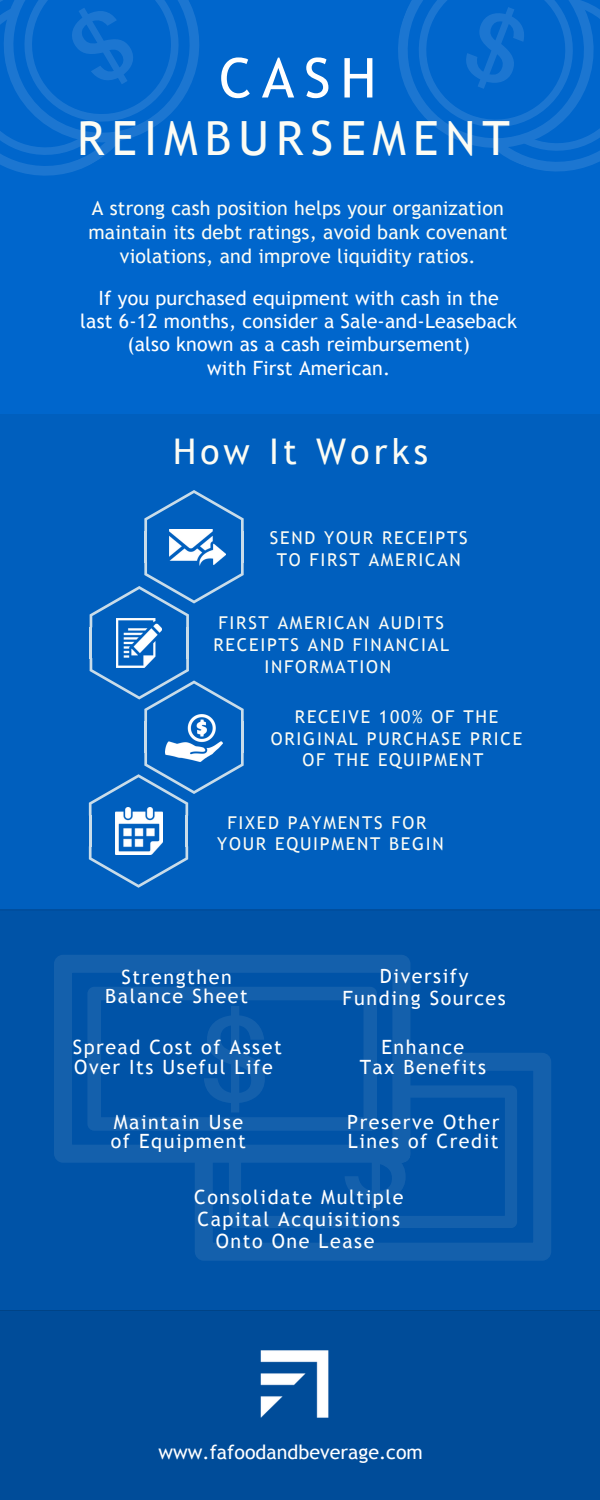
<style>
.page{position:relative;width:600px;height:1500px;background:#06c}
.page>*{position:absolute;margin:0;border:0;box-sizing:border-box;transform-origin:0 0}
.t1{font:55px "Trebuchet MS";color:#fff}
.t2{font:47.2px "Trebuchet MS";letter-spacing:.15em;color:#fcfcf4}
.t3{font:35.4px "Trebuchet MS";letter-spacing:.12em;color:#fcfcf4}
.t4{font:19.7px/19.5px "Trebuchet MS";letter-spacing:.08em;color:#fff;text-align:center}
.t5{font:19.7px/23.2px "Trebuchet MS";letter-spacing:.01em;color:#fff;text-align:center}
.t6{font:19.7px/24px "Trebuchet MS";letter-spacing:.01em;color:#fcfcf4;text-align:center}
.t7{font:19.6px "Trebuchet MS";color:#fff}
.t8{font:17.7px/21.8px "Trebuchet MS";letter-spacing:.1em;color:#fcfcf4;text-align:center}
</style>
<div class="page">
<svg style="left:398px;top:0;width:202px;height:172px"></svg>
<svg style="left:0;top:0;width:199px;height:176px"></svg>
<div style="left:0;top:910px;width:600px;height:401px;background:#0053a7"></div>
<div style="left:0;top:414px;width:600px;height:496px;background:#005fbe"></div>
<svg style="left:144px;top:490px;width:100px;height:41px"></svg>
<hr style="left:144px;top:531px;width:3px;height:31px;background:#fcfcf4">
<hr style="left:241px;top:531px;width:3px;height:31px;background:#fcfcf4">
<img style="left:170px;top:530px;width:56px;height:32px">
<hr style="left:89px;top:815px;width:3px;height:32px;background:#fcfcf4">
<hr style="left:185px;top:815px;width:3px;height:32px;background:#fcfcf4">
<svg style="left:89px;top:846px;width:99px;height:42px"></svg>
<hr style="left:144px;top:722px;width:3px;height:31px;background:#fcfcf4">
<hr style="left:241px;top:722px;width:3px;height:31px;background:#fcfcf4">
<svg style="left:89px;top:753px;width:155px;height:63px"></svg>
<img style="left:165px;top:722px;width:58px;height:39px">
<svg style="left:90px;top:562px;width:154px;height:65px"></svg>
<hr style="left:90px;top:627px;width:2px;height:31px;background:#fcfcf4">
<hr style="left:186px;top:627px;width:3px;height:31px;background:#fcfcf4">
<svg style="left:90px;top:658px;width:154px;height:64px"></svg>
<img style="left:116px;top:619px;width:45px;height:49px">
<div style="left:0;top:1310px;width:600px;height:190px;background:#004c99"></div>
<img style="left:260px;top:1350px;width:69px;height:68px">
<img style="left:116px;top:808px;width:47px;height:47px">
<svg style="left:54px;top:955px;width:357px;height:208px;fill:#1460ac"></svg>
<svg style="left:87px;top:987px;width:292px;height:146px"></svg>
<svg style="left:204px;top:1006px;width:61px;height:47px"></svg>
<svg style="left:195px;top:1053px;width:356px;height:208px;fill:#0e5cab"></svg>
<svg style="left:229px;top:1085px;width:288px;height:143px"></svg>
<svg style="left:345px;top:1150px;width:61px;height:61px"></svg>
<h1 class="t1" style="left:219px;top:46px;width:159px">CASH</h1>
<h2 class="t2" style="left:77px;top:111px;width:434px">REIMBURSEMENT</h2>
<p class="t6" style="left:88px;top:196px;width:421px">A strong cash position helps your organization maintain its debt ratings, avoid bank covenant violations, and improve liquidity ratios.</p>
<p class="t5" style="left:80px;top:286px;width:438px">If you purchased equipment with cash in the last 6-12 months, consider a Sale-and-Leaseback (also known as a cash reimbursement)<br>with First American.</p>
<h3 class="t3" style="left:173px;top:431px;width:257px">How It Works</h3>
<p class="t8" style="left:270px;top:527px;width:199px">SEND YOUR RECEIPTS<br>TO FIRST AMERICAN</p>
<p class="t8" style="left:214px;top:612px;width:237px">FIRST AMERICAN AUDITS<br>RECEIPTS AND FINANCIAL<br>INFORMATION</p>
<p class="t8" style="left:271px;top:706px;width:253px">RECEIVE 100% OF THE<br>ORIGINAL PURCHASE PRICE<br>OF THE EQUIPMENT</p>
<p class="t8" style="left:217px;top:811px;width:228px">FIXED PAYMENTS FOR<br>YOUR EQUIPMENT BEGIN</p>
<p class="t4" style="left:105px;top:967px;width:144px">Strengthen<br>Balance Sheet</p>
<p class="t4" style="left:73px;top:1038px;width:211px;text-align:left">Spread Cost of Asset<br>Over Its Useful Life</p>
<p class="t4" style="left:111px;top:1112px;width:137px;text-align:left">Maintain Use of Equipment</p>
<p class="t4" style="left:342px;top:965px;width:165px;line-height:21.8px">Diversify<br>Funding Sources</p>
<p class="t4" style="left:360px;top:1038px;width:128px">Enhance<br>Tax Benefits</p>
<p class="t4" style="left:347px;top:1112px;width:154px;text-align:left">Preserve Other<br>Lines of Credit</p>
<p class="t4" style="left:194px;top:1186px;width:211px;line-height:21.8px">Consolidate Multiple<br>Capital Acquisitions<br>Onto One Lease</p>
<p class="t7" style="left:159px;top:1441px;width:266px">www.fafoodandbeverage.com</p>
</div>
